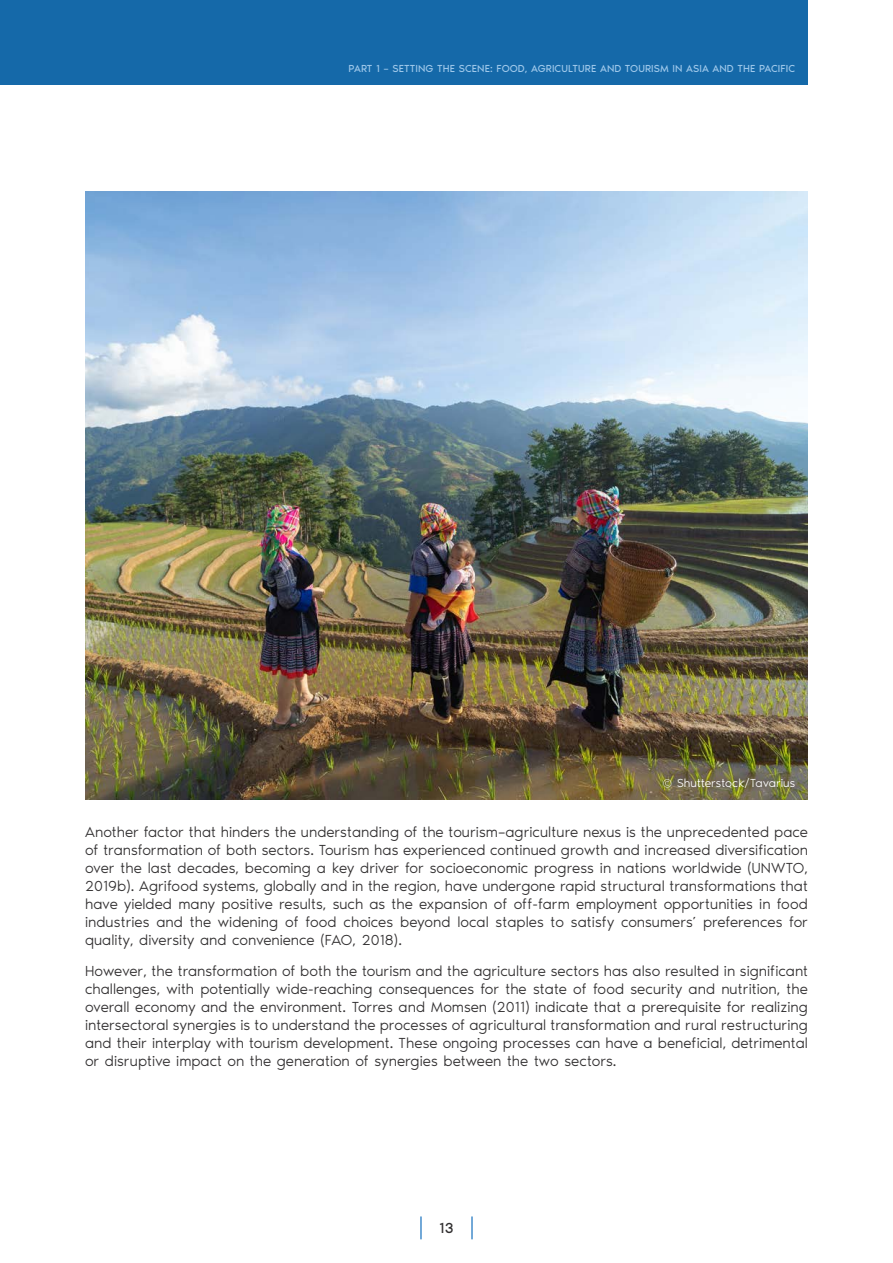
<style>
.page{position:relative;width:893px;height:1263px;background:#fff}
.page>*{position:absolute;margin:0;border:0;box-sizing:border-box;transform-origin:0 0}
.BODY{font:300 15px/18px "Noir Pro";color:#312f30;text-align:justify}
.t1{font:15px "Noir Pro";color:#312f30}
.Body_text{font:300 12px "Noir Pro";color:#fff}
.t2{font:10.5px "Noir Pro";letter-spacing:.01em;color:#a0c9eb}
.s1{font-size:15px}
</style>
<div class="page">
<div style="left:0;top:0;width:808px;height:85px;background:#1569a9"></div>
<hr style="left:420px;top:1217px;width:2px;height:22px;background:#448dcb">
<hr style="left:471px;top:1217px;width:2px;height:22px;background:#448dcb">
<img style="left:85px;top:191px;width:723px;height:608px">
<div style="left:653px;top:767px;width:152px;height:31px;background:#312f30;opacity:.75"></div>
<p class="t2" style="left:348px;top:61px;width:448px">PART 1 – SETTING THE SCENE: FOOD, AGRICULTURE AND TOURISM IN ASIA AND THE PACIFIC</p>
<p class="Body_text" style="left:662px;top:774px;width:134px"><span class="s1">©</span> Shutterstock/Tavarius</p>
<p class="BODY" style="left:85px;top:822px;width:724px">Another factor that hinders the understanding of the tourism–agriculture nexus is the unprecedented pace of transformation of both sectors. Tourism has experienced continued growth and increased diversification over the last decades, becoming a key driver for socioeconomic progress in nations worldwide (UNWTO, 2019b). Agrifood systems, globally and in the region, have undergone rapid structural transformations that have yielded many positive results, such as the expansion of off-farm employment opportunities in food industries and the widening of food choices beyond local staples to satisfy consumers’ preferences for quality, diversity and convenience (FAO, 2018).</p>
<p class="BODY" style="left:85px;top:961px;width:724px">However, the transformation of both the tourism and the agriculture sectors has also resulted in significant challenges, with potentially wide-reaching consequences for the state of food security and nutrition, the overall economy and the environment. Torres and Momsen (2011) indicate that a prerequisite for realizing intersectoral synergies is to understand the processes of agricultural transformation and rural restructuring and their interplay with tourism development. These ongoing processes can have a beneficial, detrimental or disruptive impact on the generation of synergies between the two sectors.</p>
<p class="t1" style="left:439px;top:1217px;width:16px">13</p>
</div>
